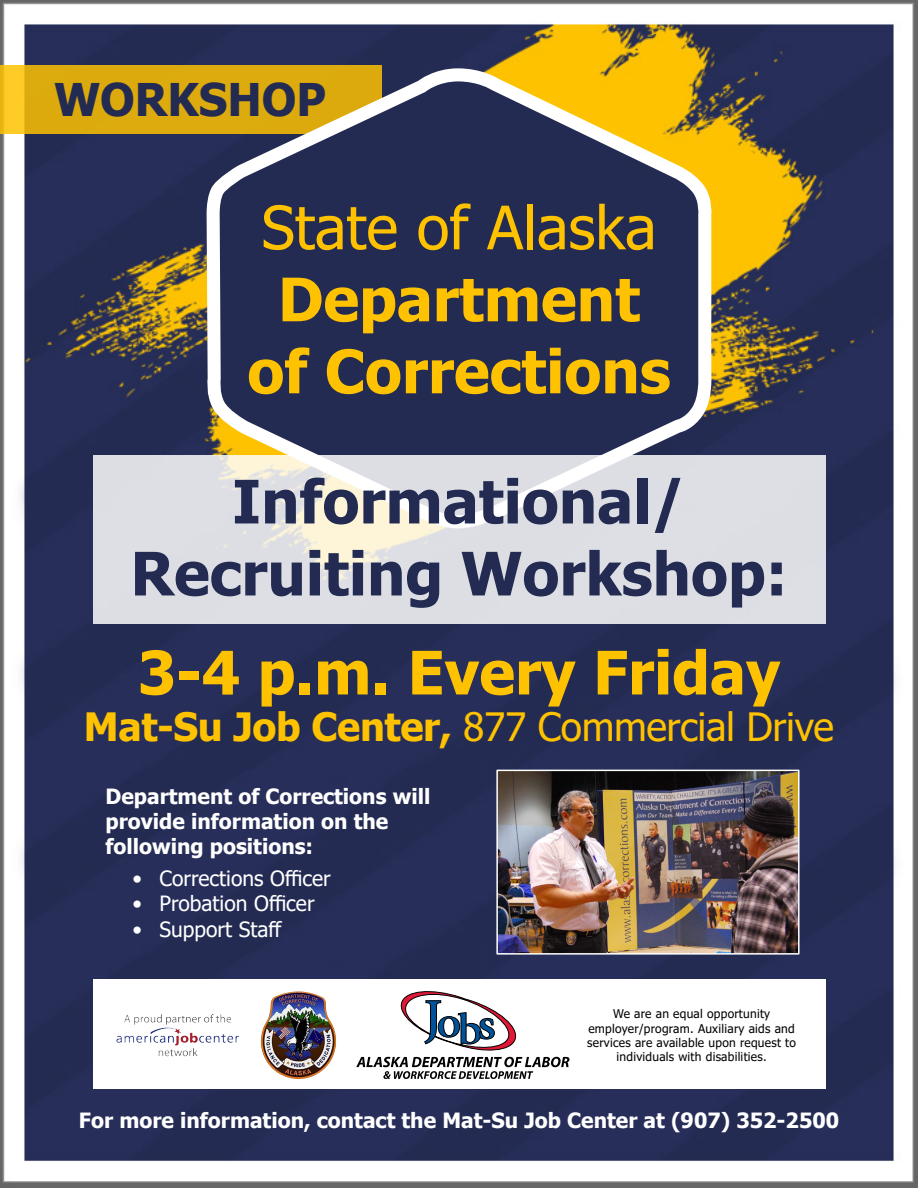
<style>
.page{position:relative;width:918px;height:1188px;background:#fff}
.page>*{position:absolute;margin:0;border:0;box-sizing:border-box;transform-origin:0 0}
.Heading_1{font:700 60px/72px "Tahoma";color:#fec200;text-align:center}
.t1{font:700 60px/72px "Tahoma";color:#232b52;text-align:center}
.Heading_1-2{font:700 45px "Tahoma";color:#232b52}
.t2{font:39px "Tahoma";letter-spacing:-.01em;color:#fec200}
.t3{font:700 21px/25.2px "Tahoma";color:#fff}
.t4{font:21px "Tahoma";color:#fff}
.t5{font:12px/14.4px "Tahoma";letter-spacing:.02em;color:#000;text-align:center}
.s1{font-weight:400}
.s2{font-weight:700}
</style>
<div class="page">
<img style="left:0;top:0;width:918px;height:1188px">
<div style="left:93px;top:979px;width:732px;height:110px;background:#fff"></div>
<img style="left:270px;top:991px;width:29px;height:20px">
<svg style="left:356px;top:991px;width:214px;height:88px"></svg>
<img style="left:157px;top:1014px;width:68px;height:9px">
<svg style="left:0;top:65px;width:195px;height:69px;background:#e0ae0f"></svg>
<img style="left:499px;top:773px;width:298px;height:179px">
<div style="left:496px;top:770px;width:304px;height:185px;border:2px solid #fff"></div>
<svg style="left:195px;top:62px;width:529px;height:393px;background:#504e53"></svg>
<svg style="left:93px;top:455px;width:732px;height:169px;background:#e0e1e4"></svg>
<p class="Heading_1-2" style="left:54px;top:68px;width:273px">WORKSHOP</p>
<p class="Heading_1" style="left:247px;top:194px;width:425px"><span class="s1">State of Alaska<br></span>Department of Corrections</p>
<p class="t1" style="left:131px;top:468px;width:658px">Informational/<br>Recruiting Workshop:</p>
<p class="Heading_1" style="left:138px;top:639px;width:644px">3-4 p.m. Every Friday</p>
<p class="t2" style="left:84px;top:701px;width:751px"><span class="s2">Mat-Su Job Center,</span> 877 Commercial Drive</p>
<p class="t3" style="left:106px;top:784px;width:326px">Department of Corrections will provide information on the following positions:</p>
<p class="t4" style="left:133px;top:864px;width:200px">• Corrections Officer</p>
<p class="t4" style="left:133px;top:890px;width:184px">• Probation Officer</p>
<p class="t4" style="left:133px;top:915px;width:151px">• Support Staff</p>
<p class="t5" style="left:587px;top:1007px;width:210px">We are an equal opportunity employer/program. Auxiliary aids and services are available upon request to individuals with disabilities.</p>
<p class="t3" style="left:79px;top:1109px;width:762px">For more information, contact the Mat-Su Job Center at (907) 352-2500</p>
</div>
